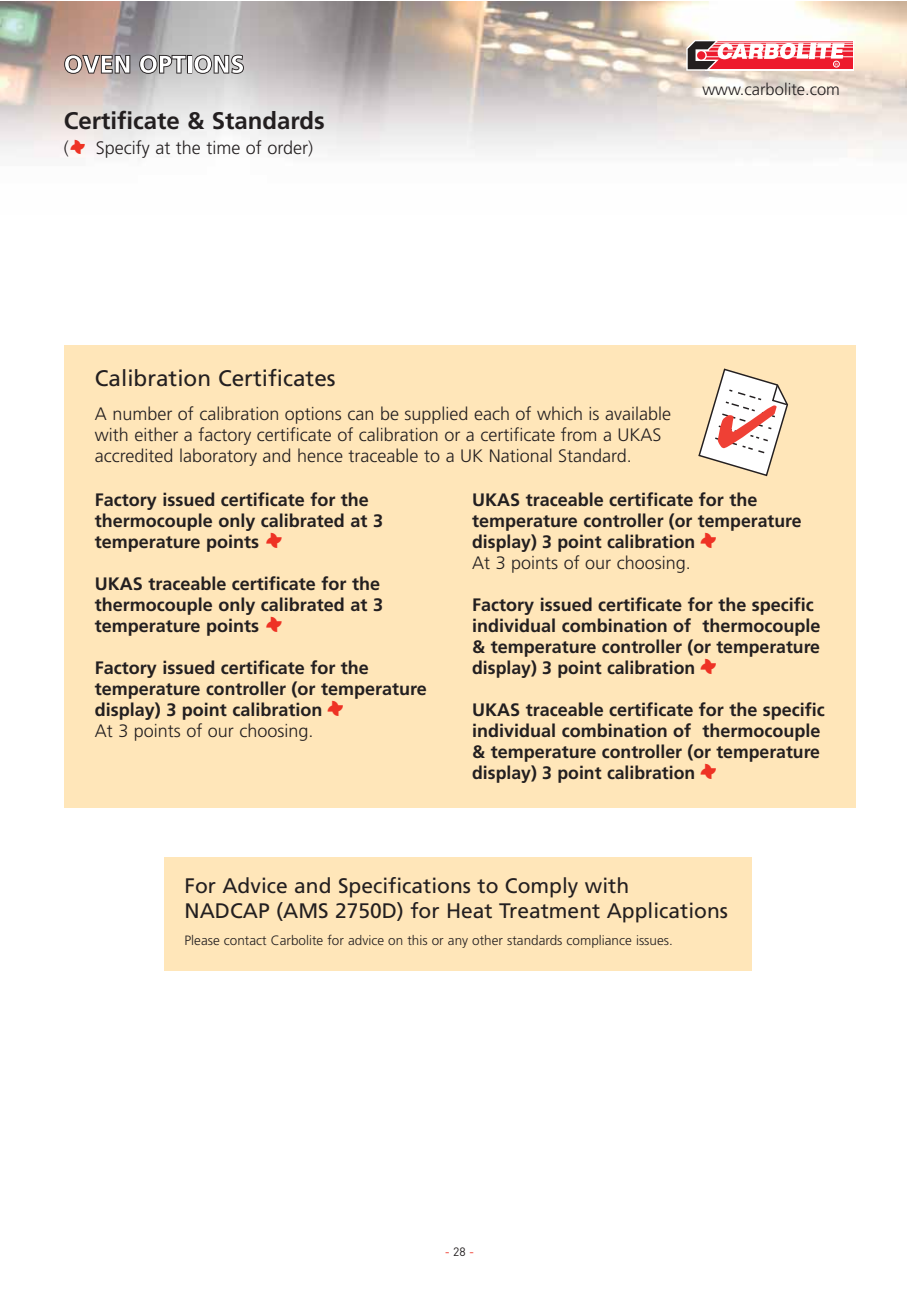
<style>
.page{position:relative;width:919px;height:1289px;background:#fff}
.page>*{position:absolute;margin:0;border:0;box-sizing:border-box;transform-origin:0 0}
.t1{font:700 24px "Frutiger";color:#231f20}
.t2{font:22.5px "Frutiger";color:#231f20}
.t3{font:21px/25.5px "Frutiger";color:#231f20}
.t4{font:700 18px/21px "Frutiger";color:#231f20}
.t5{font:300 18px/21px "Frutiger";color:#231f20}
.t6{font:300 16.5px "Frutiger";color:#231f20}
.t7{font:300 13.5px "Frutiger";color:#231f20}
.t8{font:12px "DIN";color:#ee3124}
.t9{font:4.35px "Helvetica";color:#fff}
.s1{color:#231f20}
</style>
<div class="page">
<img style="left:0;top:1px;width:906px;height:157px">
<svg style="left:844px;top:41px;width:8px;height:28px"></svg>
<hr style="left:695px;top:42px;width:157px;height:1px;background:#fff">
<hr style="left:695px;top:44px;width:157px;height:1px;background:#fff">
<hr style="left:792px;top:47px;width:60px;height:1px;background:#fff">
<hr style="left:695px;top:51px;width:157px;height:1px;background:#fff">
<hr style="left:695px;top:56px;width:157px;height:1px;background:#fff">
<svg style="left:686px;top:40px;width:158px;height:31px"></svg>
<div style="left:64px;top:55px;width:18px;height:19px;border:2px solid #231f20;border-radius:50%"></div>
<div style="left:139px;top:55px;width:18px;height:19px;border:2px solid #231f20;border-radius:50%"></div>
<div style="left:187px;top:55px;width:5px;height:19px;border:2px solid #231f20"></div>
<div style="left:194px;top:55px;width:18px;height:19px;border:2px solid #231f20;border-radius:50%"></div>
<svg style="left:65px;top:52px;width:66px;height:29px"></svg>
<svg style="left:140px;top:54px;width:47px;height:20px"></svg>
<hr style="left:188px;top:56px;width:3px;height:17px;background:#fff">
<svg style="left:195px;top:52px;width:50px;height:24px"></svg>
<div style="left:64px;top:346px;width:791px;height:462px;background:#ffe6b9"></div>
<div style="left:164px;top:857px;width:587px;height:113px;background:#ffe6b9"></div>
<svg style="left:698px;top:368px;width:90px;height:108px"></svg>
<svg style="left:71px;top:140px;width:14px;height:14px"></svg>
<h1 class="t1" style="left:64px;top:111px;width:262px">Certificate &amp; Standards</h1>
<p class="t5" style="left:64px;top:139px;width:7px">(</p>
<p class="t5" style="left:96px;top:139px;width:219px">Specify at the time of order)</p>
<p class="t9" style="left:834px;top:62px;width:5px">R</p>
<p class="t6" style="left:702px;top:82px;width:139px">www.carbolite.com</p>
<p class="t2" style="left:95px;top:369px;width:242px">Calibration Certificates</p>
<p class="t5" style="left:95px;top:405px;width:577px">A number of calibration options can be supplied each of which is available with either a factory certificate of calibration or a certificate from a UKAS accredited laboratory and hence traceable to a UK National Standard.</p>
<p class="t4" style="left:95px;top:491px;width:290px">Factory issued certificate for the thermocouple only calibrated at 3 temperature points</p>
<p class="t4" style="left:95px;top:575px;width:290px">UKAS traceable certificate for the thermocouple only calibrated at 3 temperature points</p>
<p class="t4" style="left:95px;top:659px;width:333px">Factory issued certificate for the temperature controller (or temperature display) 3 point calibration</p>
<p class="t5" style="left:95px;top:722px;width:220px">At 3 points of our choosing.</p>
<p class="t4" style="left:472px;top:491px;width:331px">UKAS traceable certificate for the temperature controller (or temperature display) 3 point calibration</p>
<p class="t5" style="left:472px;top:554px;width:220px">At 3 points of our choosing.</p>
<p class="t4" style="left:472px;top:596px;width:349px">Factory issued certificate for the specific individual combination of thermocouple &amp; temperature controller (or temperature display) 3 point calibration</p>
<p class="t4" style="left:472px;top:701px;width:354px">UKAS traceable certificate for the specific individual combination of thermocouple &amp; temperature controller (or temperature display) 3 point calibration</p>
<p class="t3" style="left:184px;top:874px;width:545px">For Advice and Specifications to Comply with<br>NADCAP (AMS 2750D) for Heat Treatment Applications</p>
<p class="t7" style="left:184px;top:935px;width:489px">Please contact Carbolite for advice on this or any other standards compliance issues.</p>
<p class="t8" style="left:445px;top:1243px;width:31px">-<span class="s1">28</span>-</p>
</div>
